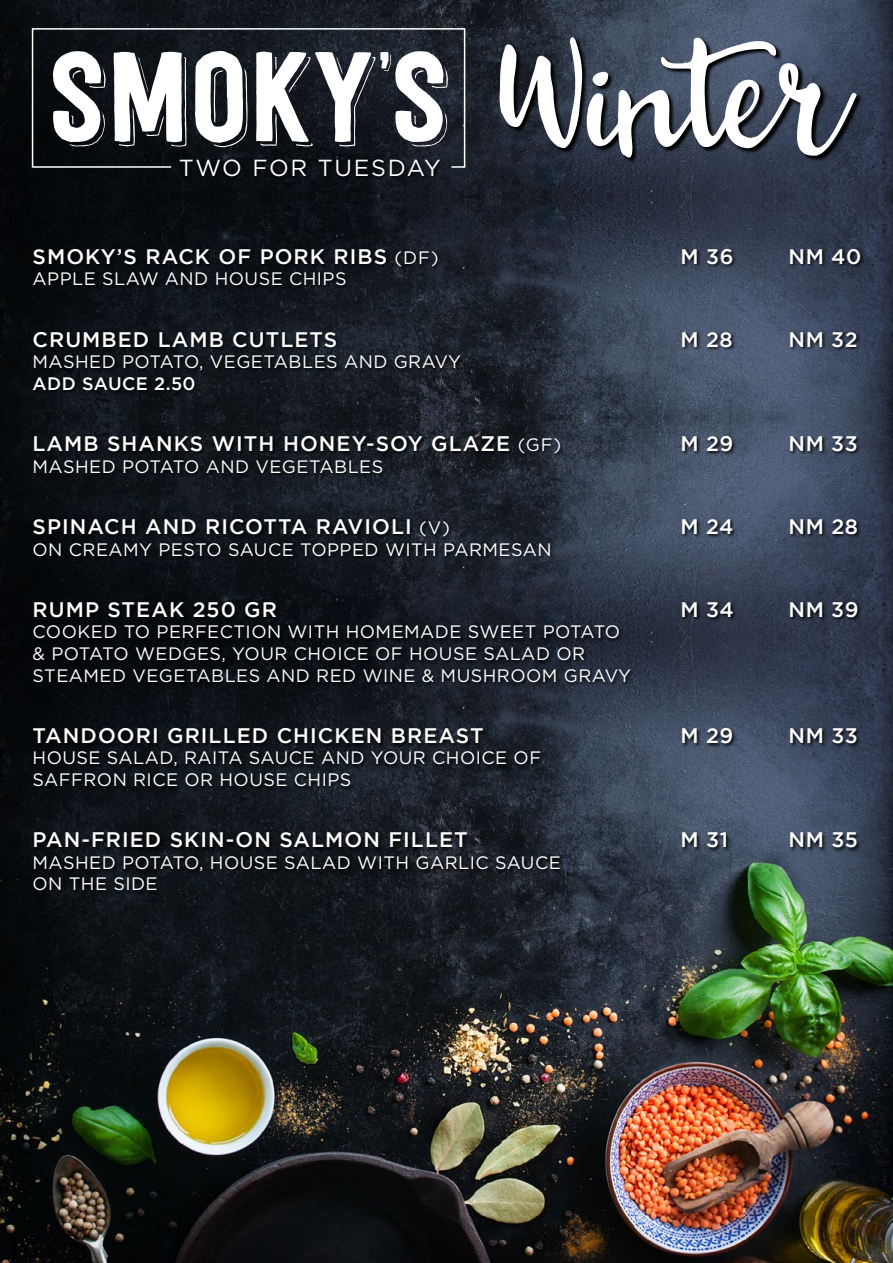
<style>
.page{position:relative;width:893px;height:1263px;background:#fff}
.page>*{position:absolute;margin:0;border:0;box-sizing:border-box;transform-origin:0 0}
.t1{font:23.25px "Gotham";letter-spacing:.075em;color:#fff}
.t2{font:500 21px "Gotham";letter-spacing:.05em;color:#fff}
.t3{font:18px/21.6px "Gotham";letter-spacing:.025em;color:#fff}
.t4{font:500 18px "Gotham";letter-spacing:.025em;color:#fff}
.s1{font-weight:400;font-size:18px}
</style>
<div class="page">
<img style="left:0;top:0;width:893px;height:1263px">
<img style="left:498px;top:0;width:366px;height:227px">
<svg style="left:499px;top:37px;width:358px;height:121px"></svg>
<img style="left:29px;top:243px;width:858px;height:714px">
<img style="left:176px;top:168px;width:273px;height:18px">
<svg style="left:31px;top:27px;width:435px;height:141px"></svg>
<p class="t1" style="left:179px;top:154px;width:264px">TWO FOR TUESDAY</p>
<p class="t2" style="left:33px;top:244px;width:408px">SMOKY’S RACK OF PORK RIBS <span class="s1">(DF)</span></p>
<p class="t2" style="left:681px;top:244px;width:54px">M 36</p>
<p class="t2" style="left:789px;top:244px;width:74px">NM 40</p>
<p class="t3" style="left:33px;top:268px;width:315px">APPLE SLAW AND HOUSE CHIPS</p>
<p class="t2" style="left:33px;top:327px;width:306px">CRUMBED LAMB CUTLETS</p>
<p class="t2" style="left:681px;top:327px;width:54px">M 28</p>
<p class="t2" style="left:789px;top:327px;width:71px">NM 32</p>
<p class="t3" style="left:33px;top:351px;width:430px">MASHED POTATO, VEGETABLES AND GRAVY</p>
<p class="t4" style="left:33px;top:373px;width:165px">ADD SAUCE 2.50</p>
<p class="t2" style="left:33px;top:432px;width:530px">LAMB SHANKS WITH HONEY-SOY GLAZE <span class="s1">(GF)</span></p>
<p class="t2" style="left:681px;top:432px;width:54px">M 29</p>
<p class="t2" style="left:789px;top:432px;width:71px">NM 33</p>
<p class="t3" style="left:33px;top:455px;width:352px">MASHED POTATO AND VEGETABLES</p>
<p class="t2" style="left:33px;top:514px;width:419px">SPINACH AND RICOTTA RAVIOLI <span class="s1">(V)</span></p>
<p class="t2" style="left:681px;top:514px;width:54px">M 24</p>
<p class="t2" style="left:789px;top:514px;width:71px">NM 28</p>
<p class="t3" style="left:33px;top:538px;width:521px">ON CREAMY PESTO SAUCE TOPPED WITH PARMESAN</p>
<p class="t2" style="left:33px;top:597px;width:246px">RUMP STEAK 250 GR</p>
<p class="t2" style="left:680px;top:597px;width:55px">M 34</p>
<p class="t2" style="left:789px;top:597px;width:71px">NM 39</p>
<p class="t3" style="left:33px;top:621px;width:600px">COOKED TO PERFECTION WITH HOMEMADE SWEET POTATO &amp; POTATO WEDGES, YOUR CHOICE OF HOUSE SALAD OR<br>STEAMED VEGETABLES AND RED WINE &amp; MUSHROOM GRAVY</p>
<p class="t2" style="left:33px;top:723px;width:453px">TANDOORI GRILLED CHICKEN BREAST</p>
<p class="t2" style="left:681px;top:723px;width:54px">M 29</p>
<p class="t2" style="left:789px;top:723px;width:71px">NM 33</p>
<p class="t3" style="left:33px;top:747px;width:510px">HOUSE SALAD, RAITA SAUCE AND YOUR CHOICE OF<br>SAFFRON RICE OR HOUSE CHIPS</p>
<p class="t2" style="left:33px;top:828px;width:437px">PAN-FRIED SKIN-ON SALMON FILLET</p>
<p class="t2" style="left:681px;top:828px;width:49px">M 31</p>
<p class="t2" style="left:789px;top:828px;width:71px">NM 35</p>
<p class="t3" style="left:33px;top:851px;width:530px">MASHED POTATO, HOUSE SALAD WITH GARLIC SAUCE<br>ON THE SIDE</p>
</div>
